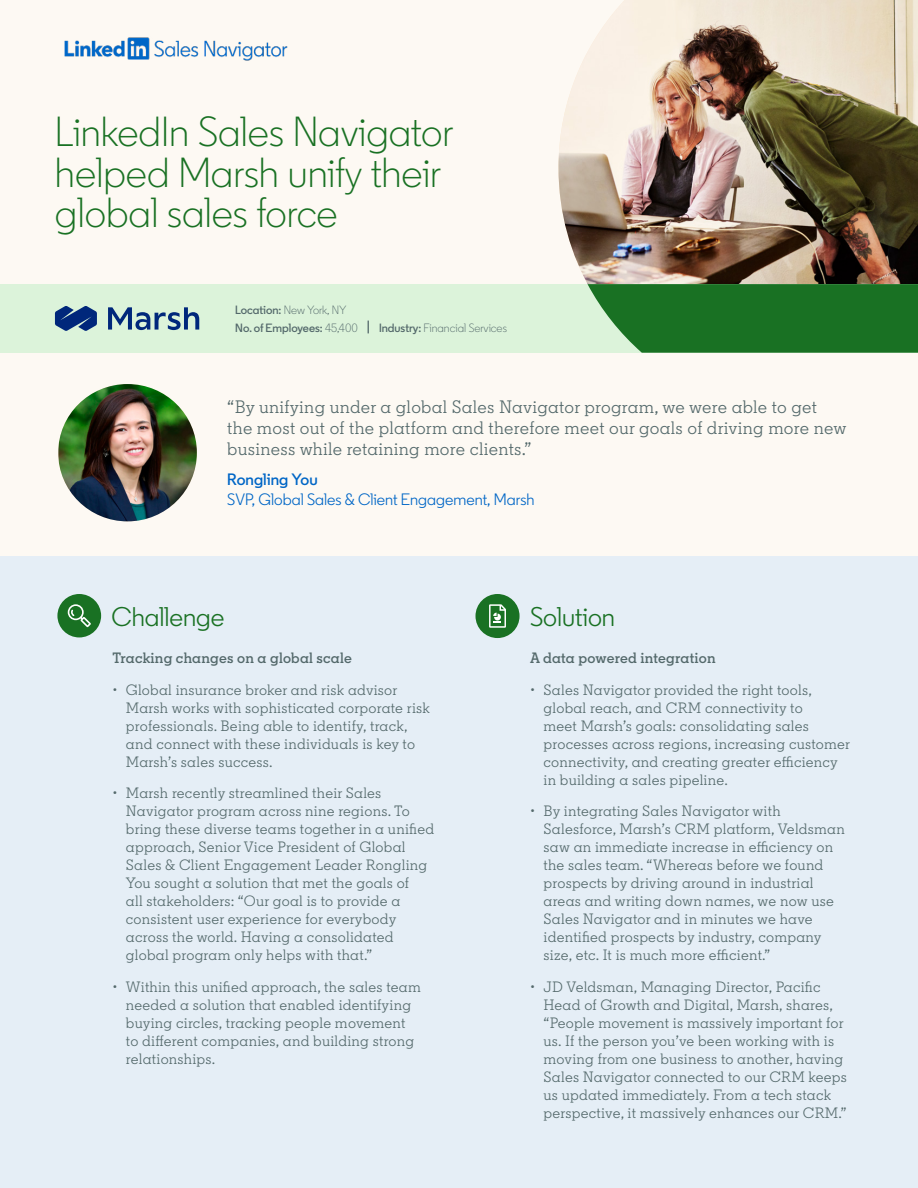
<style>
.page{position:relative;width:918px;height:1188px;background:#fdf9f3}
.page>*{position:absolute;margin:0;border:0;box-sizing:border-box;transform-origin:0 0}
.t1{font:300 42px/40.5px "Community";color:#197123}
.t2{font:27px "Community";color:#197123}
.t3{font:18px/21px "Community Slab";letter-spacing:.015em;color:#54696b}
.t4{font:16.5px "Community";color:#0066c6}
.t5{font:600 16.5px "Community";letter-spacing:.005em;color:#0066c6}
.t6{font:15px/18px "Community Slab";letter-spacing:.015em;color:#54696b}
.t7{font:600 15px "Community Slab";letter-spacing:.015em;color:#54696b}
.t8{font:600 12px/18px "Community";color:#54696b}
.s1{font-weight:300}
.s2{font-size:15px}
</style>
<div class="page">
<img style="left:558px;top:0;width:360px;height:284px">
<div style="left:0;top:284px;width:918px;height:69px;background:#dcf3da"></div>
<div style="left:0;top:557px;width:918px;height:631px;background:#e5eef6"></div>
<svg style="left:588px;top:284px;width:330px;height:69px;background:#297b32"></svg>
<div style="left:57px;top:594px;width:44px;height:43px;background:#197123;border-radius:50%"></div>
<svg style="left:68px;top:604px;width:23px;height:23px"></svg>
<div style="left:476px;top:594px;width:44px;height:44px;background:#197123;border-radius:50%"></div>
<svg style="left:489px;top:604px;width:17px;height:24px"></svg>
<img style="left:58px;top:384px;width:139px;height:137px">
<img style="left:64px;top:37px;width:224px;height:24px">
<svg style="left:108px;top:307px;width:91px;height:23px"></svg>
<svg style="left:55px;top:306px;width:42px;height:25px"></svg>
<h1 class="t1" style="left:55px;top:112px;width:400px">LinkedIn Sales Navigator helped Marsh unify their global sales force</h1>
<p class="t8" style="left:235px;top:301px;width:273px">Location: <span class="s1">New York, NY<br></span>No. of Employees: <span class="s1">45,400</span> <span class="s2">|</span> Industry: <span class="s1">Financial Services</span></p>
<p class="t3" style="left:227px;top:396px;width:621px">“By unifying under a global Sales Navigator program, we were able to get<br>the most out of the platform and therefore meet our goals of driving more new business while retaining more clients.”</p>
<p class="t5" style="left:227px;top:469px;width:92px">Rongling You</p>
<p class="t4" style="left:227px;top:489px;width:309px">SVP, Global Sales &amp; Client Engagement, Marsh</p>
<h2 class="t2" style="left:112px;top:600px;width:114px">Challenge</h2>
<h2 class="t2" style="left:530px;top:600px;width:87px">Solution</h2>
<p class="t7" style="left:112px;top:649px;width:241px">Tracking changes on a global scale</p>
<p class="t6" style="left:126px;top:681px;width:305px;text-indent:-14px">• Global insurance broker and risk advisor Marsh works with sophisticated corporate risk professionals. Being able to identify, track, and connect with these individuals is key to Marsh’s sales success.</p>
<p class="t6" style="left:126px;top:784px;width:310px;text-indent:-14px">• Marsh recently streamlined their Sales Navigator program across nine regions. To bring these diverse teams together in a unified approach, Senior Vice President of Global Sales &amp; Client Engagement Leader Rongling You sought a solution that met the goals of<br>all stakeholders: “Our goal is to provide a consistent user experience for everybody across the world. Having a consolidated global program only helps with that.”</p>
<p class="t6" style="left:126px;top:978px;width:296px;text-indent:-14px">• Within this unified approach, the sales team needed a solution that enabled identifying buying circles, tracking people movement to different companies, and building strong relationships.</p>
<p class="t7" style="left:530px;top:649px;width:187px">A data powered integration</p>
<p class="t6" style="left:544px;top:681px;width:308px;text-indent:-14px">• Sales Navigator provided the right tools, global reach, and CRM connectivity to<br>meet Marsh’s goals: consolidating sales processes across regions, increasing customer connectivity, and creating greater efficiency in building a sales pipeline.</p>
<p class="t6" style="left:544px;top:802px;width:303px;text-indent:-14px">• By integrating Sales Navigator with Salesforce, Marsh’s CRM platform, Veldsman saw an immediate increase in efficiency on the sales team. “Whereas before we found prospects by driving around in industrial areas and writing down names, we now use Sales Navigator and in minutes we have identified prospects by industry, company size, etc. It is much more efficient.”</p>
<p class="t6" style="left:544px;top:978px;width:305px;text-indent:-14px">• JD Veldsman, Managing Director, Pacific Head of Growth and Digital, Marsh, shares, “People movement is massively important for us. If the person you’ve been working with is moving from one business to another, having Sales Navigator connected to our CRM keeps us updated immediately. From a tech stack perspective, it massively enhances our CRM.”</p>
</div>
